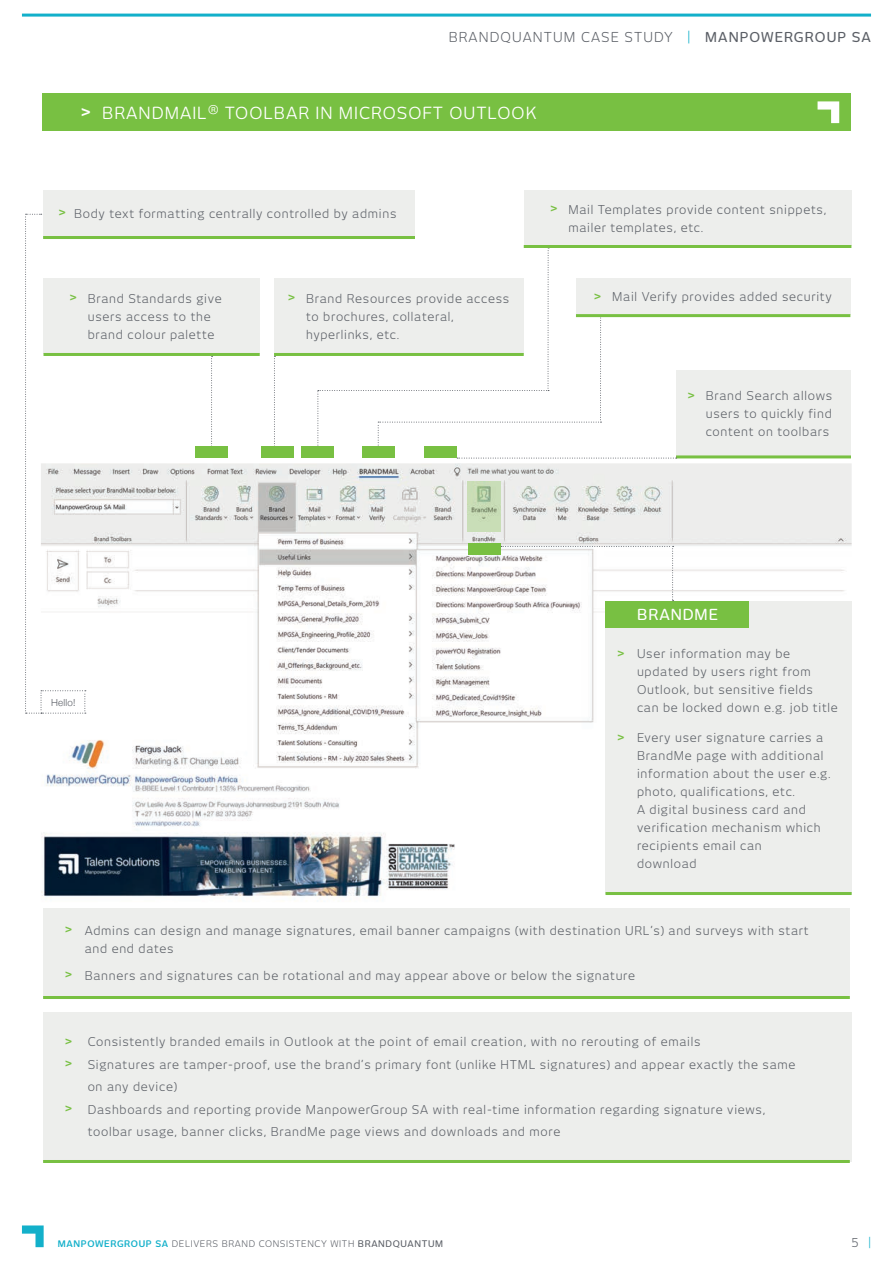
<style>
.page{position:relative;width:893px;height:1263px;background:#fff}
.page>*{position:absolute;margin:0;border:0;box-sizing:border-box;transform-origin:0 0}
.t1{font:16.5px "New June";letter-spacing:.06em;color:#fff}
.t2{font:500 15px "New June";letter-spacing:.06em;color:#fff}
.t3{font:13.5px "New June";letter-spacing:.08em;color:#5b5f66}
.t4{font:12px/18px "New June";letter-spacing:.06em;color:#5b5f66}
.t5{font:300 9.75px "Helvetica Neue";letter-spacing:.02em;color:#5b5f66}
.t6{font:9px "New June";letter-spacing:.07em;color:#5b5f66}
.s1{color:#13b0ca}
.s2{font-weight:500}
.s3{font-weight:600}
.s4{font-weight:600;color:#78c042}
.s5{font-weight:600;color:#13b0ca}
</style>
<div class="page">
<img style="left:41px;top:463px;width:811px;height:439px">
<hr style="left:22px;top:14px;width:849px;height:3px;background:#13b0ca">
<div style="left:42px;top:93px;width:808px;height:37px;background:#78c042"></div>
<svg style="left:817px;top:101px;width:22px;height:22px"></svg>
<svg style="left:25px;top:214px;width:61px;height:500px"></svg>
<svg style="left:318px;top:248px;width:284px;height:198px"></svg>
<div style="left:43px;top:908px;width:807px;height:89px;background:#edeeec"></div>
<div style="left:43px;top:1012px;width:808px;height:149px;background:#edeeec"></div>
<div style="left:43px;top:190px;width:372px;height:47px;background:#edeeec"></div>
<div style="left:44px;top:278px;width:216px;height:76px;background:#edeeec"></div>
<div style="left:274px;top:278px;width:250px;height:76px;background:#edeeec"></div>
<img style="left:468px;top:482px;width:32px;height:49px">
<svg style="left:211px;top:356px;width:2px;height:90px"></svg>
<svg style="left:274px;top:356px;width:1px;height:90px"></svg>
<hr style="left:44px;top:353px;width:216px;height:3px;background:#78c042">
<hr style="left:274px;top:353px;width:250px;height:3px;background:#78c042">
<div style="left:524px;top:190px;width:327px;height:56px;background:#edeeec"></div>
<hr style="left:524px;top:245px;width:327px;height:3px;background:#78c042">
<hr style="left:43px;top:996px;width:807px;height:3px;background:#78c042">
<hr style="left:43px;top:236px;width:372px;height:3px;background:#78c042">
<hr style="left:43px;top:1160px;width:807px;height:3px;background:#78c042">
<div style="left:605px;top:601px;width:247px;height:292px;background:#edeeec"></div>
<hr style="left:605px;top:892px;width:247px;height:3px;background:#78c042">
<div style="left:605px;top:601px;width:144px;height:27px;background:#78c042"></div>
<div style="left:576px;top:278px;width:274px;height:37px;background:#edeeec"></div>
<div style="left:676px;top:370px;width:175px;height:86px;background:#edeeec"></div>
<hr style="left:576px;top:314px;width:274px;height:3px;background:#78c042">
<hr style="left:676px;top:455px;width:175px;height:3px;background:#78c042">
<svg style="left:457px;top:458px;width:220px;height:1px"></svg>
<svg style="left:22px;top:1225px;width:22px;height:22px"></svg>
<svg style="left:501px;top:546px;width:173px;height:55px"></svg>
<div style="left:261px;top:446px;width:33px;height:12px;background:#78c042"></div>
<div style="left:301px;top:446px;width:33px;height:12px;background:#78c042"></div>
<div style="left:362px;top:446px;width:33px;height:12px;background:#78c042"></div>
<div style="left:424px;top:446px;width:33px;height:12px;background:#78c042"></div>
<div style="left:468px;top:544px;width:32px;height:11px;background:#78c042"></div>
<div style="left:195px;top:446px;width:33px;height:12px;background:#78c042"></div>
<p class="t3" style="left:449px;top:29px;width:424px">BRANDQUANTUM CASE STUDY <span class="s1">|</span> <span class="s2">MANPOWERGROUP SA</span></p>
<h1 class="t1" style="left:81px;top:103px;width:457px"><span class="s3">&gt;</span> BRANDMAIL<sup>®</sup> TOOLBAR IN MICROSOFT OUTLOOK</h1>
<p class="t4" style="left:59px;top:204px;width:339px"><span class="s4">&gt;</span> Body text formatting centrally controlled by admins</p>
<p class="t4" style="left:88px;top:289px;width:135px;text-indent:-18px"><span class="s4">&gt;</span> Brand Standards give users access to the brand colour palette</p>
<p class="t4" style="left:306px;top:289px;width:205px;text-indent:-18px"><span class="s4">&gt;</span> Brand Resources provide access to brochures, collateral, hyperlinks, etc.</p>
<p class="t4" style="left:568px;top:200px;width:259px;text-indent:-18px"><span class="s4">&gt;</span> Mail Templates provide content snippets, mailer templates, etc.</p>
<p class="t4" style="left:594px;top:288px;width:239px"><span class="s4">&gt;</span> Mail Verify provides added security</p>
<p class="t4" style="left:706px;top:386px;width:128px;text-align:justify;text-indent:-18px"><span class="s4">&gt;</span> Brand Search allows users to quickly find content on toolbars</p>
<p class="t5" style="left:51px;top:694px;width:26px">Hello!</p>
<p class="t2" style="left:637px;top:605px;width:82px">BRANDME</p>
<p class="t4" style="left:637px;top:645px;width:202px;text-indent:-20px"><span class="s4">&gt;</span> User information may be updated by users right from<br>Outlook, but sensitive fields<br>can be locked down e.g. job title</p>
<p class="t4" style="left:637px;top:729px;width:195px;text-indent:-20px"><span class="s4">&gt;</span> Every user signature carries a<br>BrandMe page with additional information about the user e.g. photo, qualifications, etc.<br>A digital business card and verification mechanism which recipients email can<br>download</p>
<p class="t4" style="left:85px;top:921px;width:725px;text-indent:-20px"><span class="s4">&gt;</span> Admins can design and manage signatures, email banner campaigns (with destination URL’s) and surveys with start and end dates</p>
<p class="t4" style="left:65px;top:966px;width:571px"><span class="s4">&gt;</span> Banners and signatures can be rotational and may appear above or below the signature</p>
<p class="t4" style="left:65px;top:1033px;width:637px"><span class="s4">&gt;</span> Consistently branded emails in Outlook at the point of email creation, with no rerouting of emails</p>
<p class="t4" style="left:65px;top:1055px;width:732px"><span class="s4">&gt;</span> Signatures are tamper-proof, use the brand’s primary font (unlike HTML signatures) and appear exactly the same</p>
<p class="t4" style="left:88px;top:1078px;width:91px">on any device)</p>
<p class="t4" style="left:65px;top:1100px;width:702px"><span class="s4">&gt;</span> Dashboards and reporting provide ManpowerGroup SA with real-time information regarding signature views,</p>
<p class="t4" style="left:88px;top:1123px;width:474px">toolbar usage, banner clicks, BrandMe page views and downloads and more</p>
<p class="t6" style="left:58px;top:1238px;width:387px"><span class="s5">MANPOWERGROUP SA</span> DELIVERS BRAND CONSISTENCY WITH <span class="s2">BRANDQUANTUM</span></p>
<p class="t4" style="left:851px;top:1233px;width:21px">5 <span class="s1">|</span></p>
</div>
